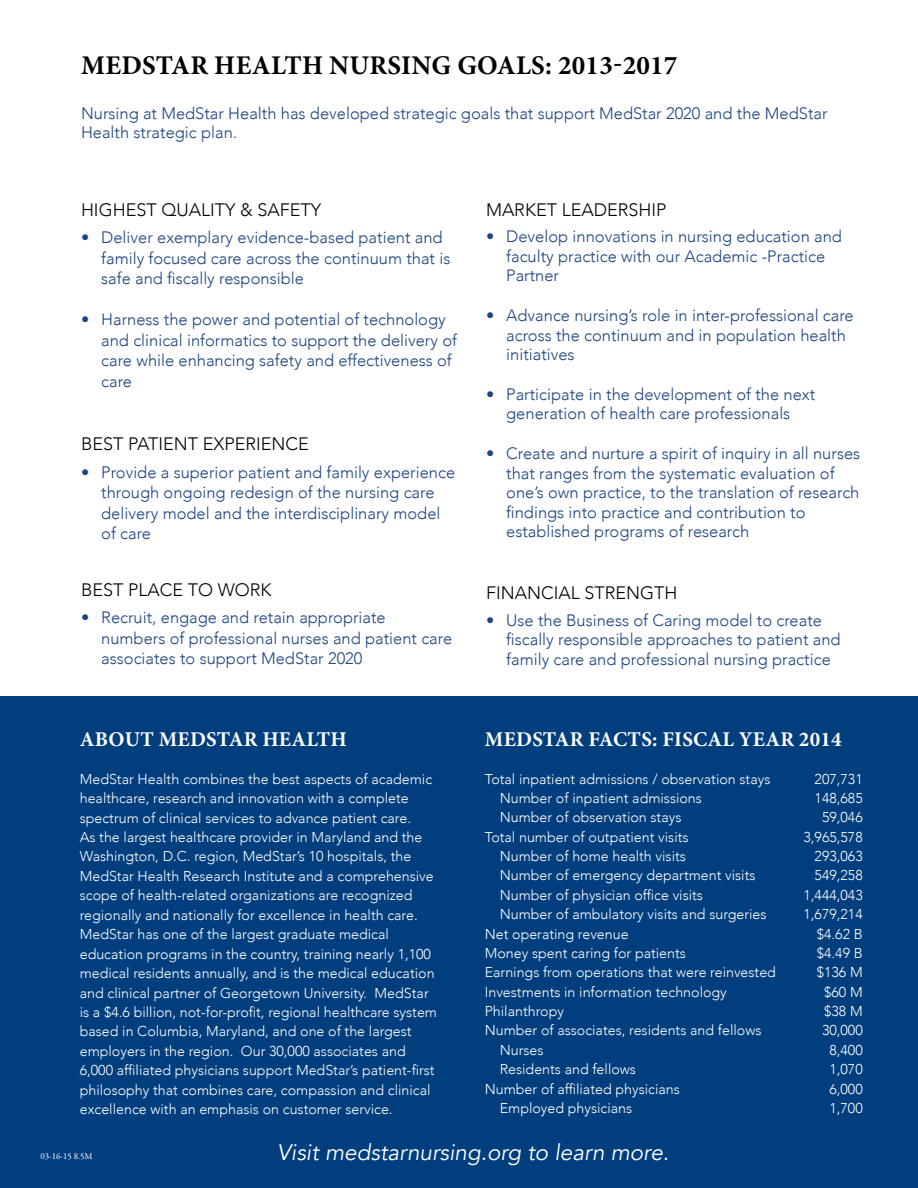
<style>
.page{position:relative;width:918px;height:1188px;background:#fff}
.page>*{position:absolute;margin:0;border:0;box-sizing:border-box;transform-origin:0 0}
.t1{font:700 27px "Minion Pro";letter-spacing:.01em;color:#000}
.t2{font:italic 22.5px "Avenir";color:#fff}
.t3{font:700 21px "Minion Pro";letter-spacing:.01em;color:#fff}
.t4{font:300 18px "Avenir";color:#000}
.t5{font:300 16.5px/19.5px "Avenir";color:#1c447f}
.t6{font:300 14.25px/19.5px "Avenir";color:#fff}
.t7{font:9px "Garamond Premr Pro";color:#fff}
</style>
<div class="page">
<div style="left:0;top:696px;width:918px;height:492px;background:#003e7e"></div>
<h1 class="t1" style="left:81px;top:46px;width:598px">MEDSTAR HEALTH NURSING GOALS: 2013-2017</h1>
<p class="t5" style="left:81px;top:103px;width:748px">Nursing at MedStar Health has developed strategic goals that support MedStar 2020 and the MedStar<br>Health strategic plan.</p>
<p class="t4" style="left:81px;top:199px;width:242px">HIGHEST QUALITY &amp; SAFETY</p>
<p class="t5" style="left:101px;top:227px;width:351px;line-height:20.5px;text-indent:-20px">• Deliver exemplary evidence-based patient and family focused care across the continuum that is safe and fiscally responsible</p>
<p class="t5" style="left:101px;top:309px;width:357px;line-height:20.5px;text-indent:-20px">• Harness the power and potential of technology and clinical informatics to support the delivery of care while enhancing safety and effectiveness of care</p>
<p class="t4" style="left:81px;top:434px;width:229px">BEST PATIENT EXPERIENCE</p>
<p class="t5" style="left:101px;top:462px;width:355px;line-height:20.5px;text-indent:-20px">• Provide a superior patient and family experience through ongoing redesign of the nursing care delivery model and the interdisciplinary model of care</p>
<p class="t4" style="left:81px;top:579px;width:192px">BEST PLACE TO WORK</p>
<p class="t5" style="left:101px;top:607px;width:352px;line-height:20.5px;text-indent:-20px">• Recruit, engage and retain appropriate numbers of professional nurses and patient care associates to support MedStar 2020</p>
<p class="t4" style="left:486px;top:199px;width:182px">MARKET LEADERSHIP</p>
<p class="t5" style="left:506px;top:227px;width:337px;text-indent:-20px">• Develop innovations in nursing education and faculty practice with our Academic -Practice<br>Partner</p>
<p class="t5" style="left:506px;top:306px;width:349px;text-indent:-20px">• Advance nursing’s role in inter-professional care across the continuum and in population health initiatives</p>
<p class="t5" style="left:486px;top:384px;width:331px;text-align:center">• Participate in the development of the next generation of health care professionals</p>
<p class="t5" style="left:506px;top:444px;width:355px;text-indent:-20px">• Create and nurture a spirit of inquiry in all nurses that ranges from the systematic evaluation of one’s own practice, to the translation of research findings into practice and contribution to established programs of research</p>
<p class="t4" style="left:486px;top:582px;width:193px">FINANCIAL STRENGTH</p>
<p class="t5" style="left:506px;top:610px;width:336px;text-indent:-20px">• Use the Business of Caring model to create fiscally responsible approaches to patient and family care and professional nursing practice</p>
<h3 class="t3" style="left:80px;top:724px;width:269px">ABOUT MEDSTAR HEALTH</h3>
<h3 class="t3" style="left:485px;top:724px;width:358px">MEDSTAR FACTS: FISCAL YEAR 2014</h3>
<p class="t6" style="left:80px;top:769px;width:359px">MedStar Health combines the best aspects of academic healthcare, research and innovation with a complete spectrum of clinical services to advance patient care.<br>As the largest healthcare provider in Maryland and the Washington, D.C. region, MedStar’s 10 hospitals, the MedStar Health Research Institute and a comprehensive scope of health-related organizations are recognized regionally and nationally for excellence in health care.<br>MedStar has one of the largest graduate medical education programs in the country, training nearly 1,100 medical residents annually, and is the medical education and clinical partner of Georgetown University. MedStar is a $4.6 billion, not-for-profit, regional healthcare system based in Columbia, Maryland, and one of the largest employers in the region. Our 30,000 associates and 6,000 affiliated physicians support MedStar’s patient-first philosophy that combines care, compassion and clinical excellence with an emphasis on customer service.</p>
<p class="t6" style="left:485px;top:769px;width:287px">Total inpatient admissions / observation stays</p>
<p class="t6" style="left:815px;top:769px;width:50px">207,731</p>
<p class="t6" style="left:500px;top:788px;width:204px">Number of inpatient admissions</p>
<p class="t6" style="left:815px;top:788px;width:50px">148,685</p>
<p class="t6" style="left:500px;top:808px;width:183px">Number of observation stays</p>
<p class="t6" style="left:822px;top:808px;width:42px">59,046</p>
<p class="t6" style="left:485px;top:827px;width:205px">Total number of outpatient visits</p>
<p class="t6" style="left:803px;top:827px;width:61px">3,965,578</p>
<p class="t6" style="left:500px;top:846px;width:188px">Number of home health visits</p>
<p class="t6" style="left:815px;top:846px;width:50px">293,063</p>
<p class="t6" style="left:500px;top:866px;width:257px">Number of emergency department visits</p>
<p class="t6" style="left:815px;top:866px;width:50px">549,258</p>
<p class="t6" style="left:500px;top:885px;width:205px">Number of physician office visits</p>
<p class="t6" style="left:803px;top:885px;width:61px">1,444,043</p>
<p class="t6" style="left:500px;top:905px;width:268px">Number of ambulatory visits and surgeries</p>
<p class="t6" style="left:803px;top:905px;width:61px">1,679,214</p>
<p class="t6" style="left:485px;top:924px;width:145px">Net operating revenue</p>
<p class="t6" style="left:817px;top:924px;width:48px">$4.62 B</p>
<p class="t6" style="left:485px;top:943px;width:203px">Money spent caring for patients</p>
<p class="t6" style="left:817px;top:943px;width:48px">$4.49 B</p>
<p class="t6" style="left:485px;top:963px;width:293px">Earnings from operations that were reinvested</p>
<p class="t6" style="left:817px;top:963px;width:48px">$136 M</p>
<p class="t6" style="left:485px;top:982px;width:244px">Investments in information technology</p>
<p class="t6" style="left:824px;top:982px;width:40px">$60 M</p>
<p class="t6" style="left:485px;top:1001px;width:81px">Philanthropy</p>
<p class="t6" style="left:824px;top:1001px;width:40px">$38 M</p>
<p class="t6" style="left:485px;top:1021px;width:278px">Number of associates, residents and fellows</p>
<p class="t6" style="left:822px;top:1021px;width:42px">30,000</p>
<p class="t6" style="left:500px;top:1040px;width:45px">Nurses</p>
<p class="t6" style="left:829px;top:1040px;width:35px">8,400</p>
<p class="t6" style="left:500px;top:1060px;width:138px">Residents and fellows</p>
<p class="t6" style="left:829px;top:1060px;width:35px">1,070</p>
<p class="t6" style="left:485px;top:1079px;width:197px">Number of affiliated physicians</p>
<p class="t6" style="left:829px;top:1079px;width:35px">6,000</p>
<p class="t6" style="left:500px;top:1098px;width:134px">Employed physicians</p>
<p class="t6" style="left:829px;top:1098px;width:35px">1,700</p>
<p class="t7" style="left:40px;top:1150px;width:53px">03-16-15 8.5M</p>
<h2 class="t2" style="left:277px;top:1138px;width:394px">Visit medstarnursing.org to learn more.</h2>
</div>
